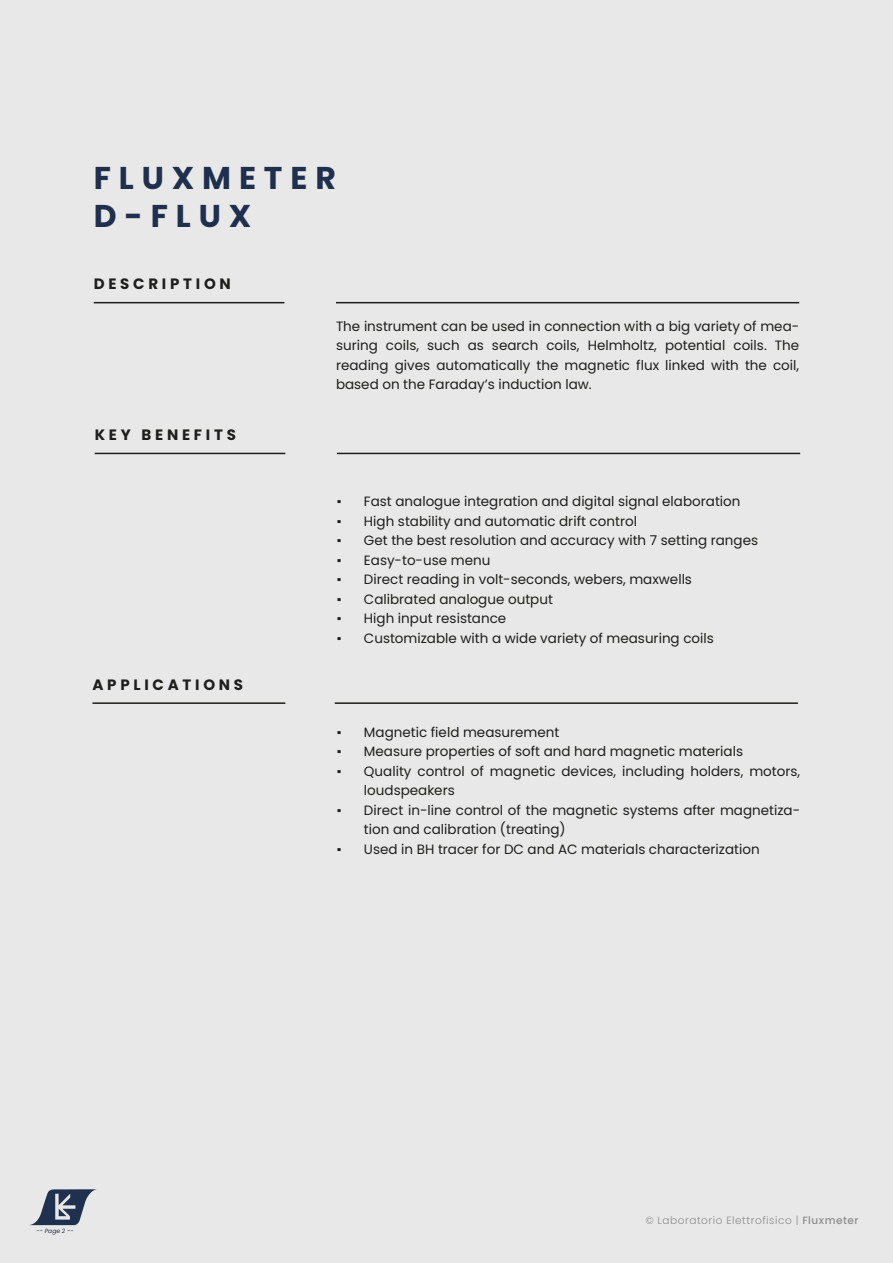
<style>
.page{position:relative;width:893px;height:1263px;background:#e8e8e8}
.page>*{position:absolute;margin:0;border:0;box-sizing:border-box;transform-origin:0 0}
.t1{font:700 31.5px/37.8px "Poppins";letter-spacing:.25em;color:#1f304f}
.t2{font:700 15px "Poppins";letter-spacing:.25em;color:#1e1e1c}
.t3{font:13.5px/19.5px "Poppins";color:#1e1e1c}
.t4{font:300 10.5px "Poppins";letter-spacing:.05em;color:#8c8c8c}
.t5{font:italic 6px "Poppins";color:#1f314f}
.s1{font-family:"Times New Roman"}
.s2{font-weight:500}
</style>
<div class="page">
<hr style="left:95px;top:453px;width:190px;height:1px;background:#1e1e1c">
<hr style="left:336px;top:302px;width:463px;height:1px;background:#1e1e1c">
<hr style="left:94px;top:302px;width:190px;height:1px;background:#1e1e1c">
<hr style="left:337px;top:453px;width:463px;height:1px;background:#1e1e1c">
<svg style="left:30px;top:1189px;width:67px;height:36px"></svg>
<hr style="left:92px;top:702px;width:193px;height:2px;background:#1e1e1c">
<hr style="left:335px;top:702px;width:463px;height:2px;background:#1e1e1c">
<h1 class="t1" style="left:94px;top:159px;width:244px">FLUXMETER<br>D-FLUX</h1>
<p class="t2" style="left:94px;top:275px;width:139px">DESCRIPTION</p>
<p class="t2" style="left:95px;top:426px;width:143px">KEY BENEFITS</p>
<p class="t2" style="left:92px;top:676px;width:152px">APPLICATIONS</p>
<p class="t3" style="left:336px;top:316px;width:465px;text-align:justify">The instrument can be used in connection with a big variety of mea&shy;suring coils, such as search coils, Helmholtz, potential coils. The reading gives automatically the magnetic flux linked with the coil, based on the Faraday’s induction law.</p>
<p class="t3" style="left:337px;top:492px;width:405px"><span class="s1">▪</span> Fast analogue integration and digital signal elaboration</p>
<p class="t3" style="left:337px;top:512px;width:302px"><span class="s1">▪</span> High stability and automatic drift control</p>
<p class="t3" style="left:337px;top:531px;width:423px"><span class="s1">▪</span> Get the best resolution and accuracy with 7 setting ranges</p>
<p class="t3" style="left:337px;top:550px;width:155px"><span class="s1">▪</span> Easy-to-use menu</p>
<p class="t3" style="left:337px;top:570px;width:357px"><span class="s1">▪</span> Direct reading in volt-seconds, webers, maxwells</p>
<p class="t3" style="left:337px;top:589px;width:217px"><span class="s1">▪</span> Calibrated analogue output</p>
<p class="t3" style="left:337px;top:609px;width:171px"><span class="s1">▪</span> High input resistance</p>
<p class="t3" style="left:337px;top:628px;width:378px"><span class="s1">▪</span> Customizable with a wide variety of measuring coils</p>
<p class="t3" style="left:337px;top:722px;width:224px"><span class="s1">▪</span> Magnetic field measurement</p>
<p class="t3" style="left:337px;top:742px;width:408px"><span class="s1">▪</span> Measure properties of soft and hard magnetic materials</p>
<p class="t3" style="left:364px;top:761px;width:438px;text-indent:-27px"><span class="s1">▪</span> Quality control of magnetic devices, including holders, motors, loudspeakers</p>
<p class="t3" style="left:364px;top:800px;width:438px;text-indent:-27px"><span class="s1">▪</span> Direct in-line control of the magnetic systems after magnetiza&shy;tion and calibration (treating)</p>
<p class="t3" style="left:337px;top:839px;width:424px"><span class="s1">▪</span> Used in BH tracer for DC and AC materials characterization</p>
<p class="t5" style="left:36px;top:1227px;width:39px">-- Page 2 --</p>
<p class="t4" style="left:645px;top:1214px;width:215px">© Laboratorio Elettrofisico | <span class="s2">Fluxmeter</span></p>
</div>
